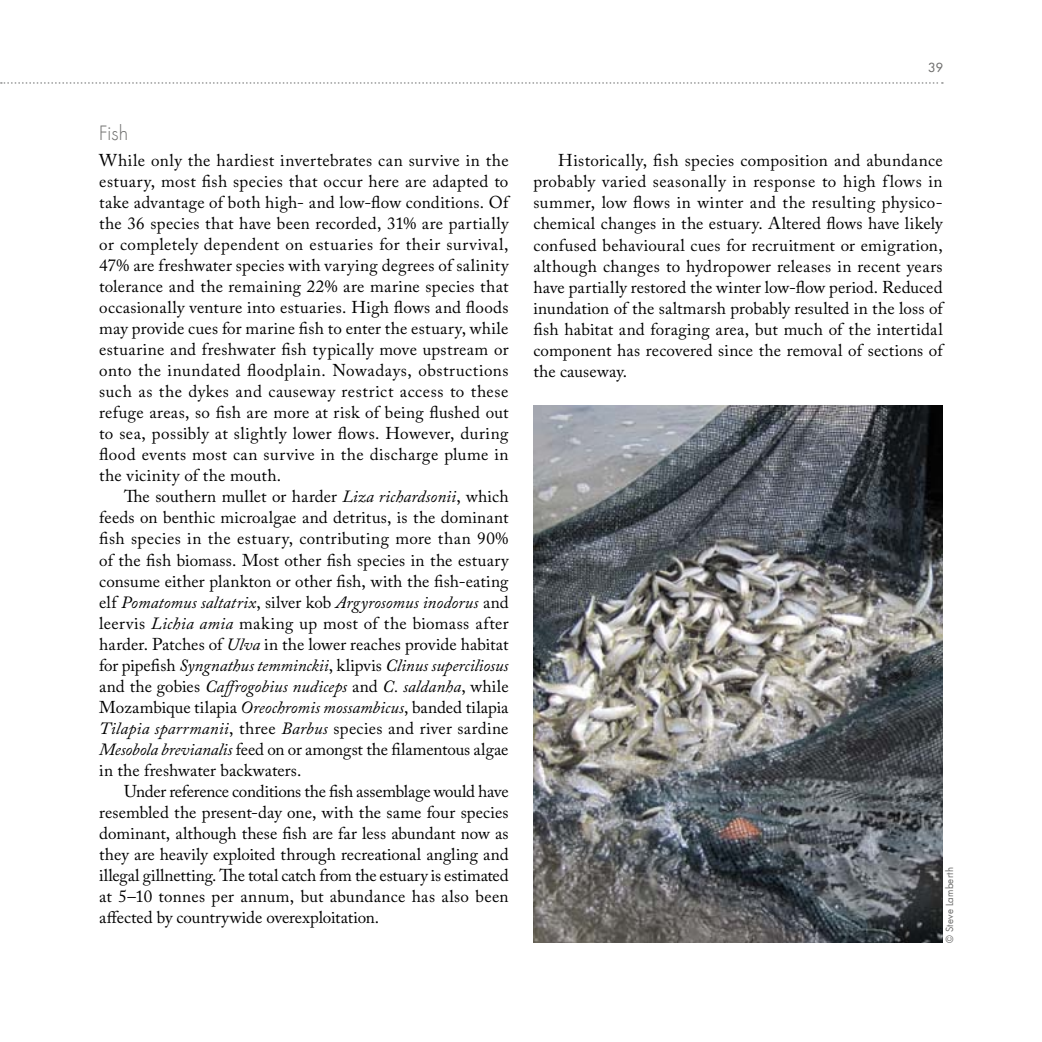
<style>
.page{position:relative;width:1042px;height:1042px;background:#fff}
.page>*{position:absolute;margin:0;border:0;box-sizing:border-box;transform-origin:0 0}
.t1{font:300 19.25px "Futura Com";color:#6f6f6e}
.t2{font:17.15px/21px "Adobe Caslon Pro";letter-spacing:.01em;color:#000;text-align:justify}
.t3{font:500 12.25px "Futura Com";color:#6f6f6e}
.t4{font:9.62px "Futura Com";letter-spacing:.02em;color:#6f6f6e}
.s1{font-style:italic}
</style>
<div class="page">
<svg style="left:1px;top:82px;width:942px;height:2px"></svg>
<img style="left:533px;top:405px;width:410px;height:538px">
<p class="t1" style="left:99px;top:120px;width:31px">Fish</p>
<p class="t2" style="left:99px;top:150px;width:411px">While only the hardiest invertebrates can survive in the estuary, most fish species that occur here are adapted to take advantage of both high- and low-flow conditions. Of the 36 species that have been recorded, 31% are partially or completely dependent on estuaries for their survival, 47% are freshwater species with varying degrees of salinity tolerance and the remaining 22% are marine species that occasionally venture into estuaries. High flows and floods may provide cues for marine fish to enter the estuary, while estuarine and freshwater fish typically move upstream or onto the inundated floodplain. Nowadays, obstructions such as the dykes and causeway restrict access to these refuge areas, so fish are more at risk of being flushed out to sea, possibly at slightly lower flows. However, during flood events most can survive in the discharge plume in the vicinity of the mouth.</p>
<p class="t2" style="left:99px;top:486px;width:411px;text-indent:25px">The southern mullet or harder <span class="s1">Liza richardsonii</span>, which feeds on benthic microalgae and detritus, is the dominant fish species in the estuary, contributing more than 90% of the fish biomass. Most other fish species in the estuary consume either plankton or other fish, with the fish-eating elf <span class="s1">Pomatomus saltatrix</span>, silver kob <span class="s1">Argyrosomus inodorus</span> and leervis <span class="s1">Lichia amia</span> making up most of the biomass after harder. Patches of <span class="s1">Ulva</span> in the lower reaches provide habitat for pipefish <span class="s1">Syngnathus temminckii</span>, klipvis <span class="s1">Clinus superciliosus </span>and the gobies <span class="s1">Caffrogobius nudiceps</span> and <span class="s1">C. saldanha</span>, while Mozambique tilapia <span class="s1">Oreochromis mossambicus</span>, banded tilapia <span class="s1">Tilapia sparrmanii</span>, three <span class="s1">Barbus</span> species and river sardine <span class="s1">Mesobola brevianalis</span> feed on or amongst the filamentous algae in the freshwater backwaters.</p>
<p class="t2" style="left:99px;top:780px;width:411px;text-indent:25px">Under reference conditions the fish assemblage would have resembled the present-day one, with the same four species dominant, although these fish are far less abundant now as they are heavily exploited through recreational angling and illegal gillnetting. The total catch from the estuary is estimated at 5–10 tonnes per annum, but abundance has also been affected by countrywide overexploitation.</p>
<p class="t3" style="left:928px;top:59px;width:16px">39</p>
<p class="t2" style="left:533px;top:150px;width:411px;text-indent:25px">Historically, fish species composition and abundance probably varied seasonally in response to high flows in summer, low flows in winter and the resulting physico&shy;chemical changes in the estuary. Altered flows have likely confused behavioural cues for recruitment or emigration, although changes to hydropower releases in recent years have partially restored the winter low-flow period. Reduced inundation of the saltmarsh probably resulted in the loss of fish habitat and foraging area, but much of the intertidal component has recovered since the removal of sections of the causeway.</p>
<p class="t4" style="left:943px;top:943px;width:77px;rotate:-90deg">© Steve Lamberth</p>
</div>
